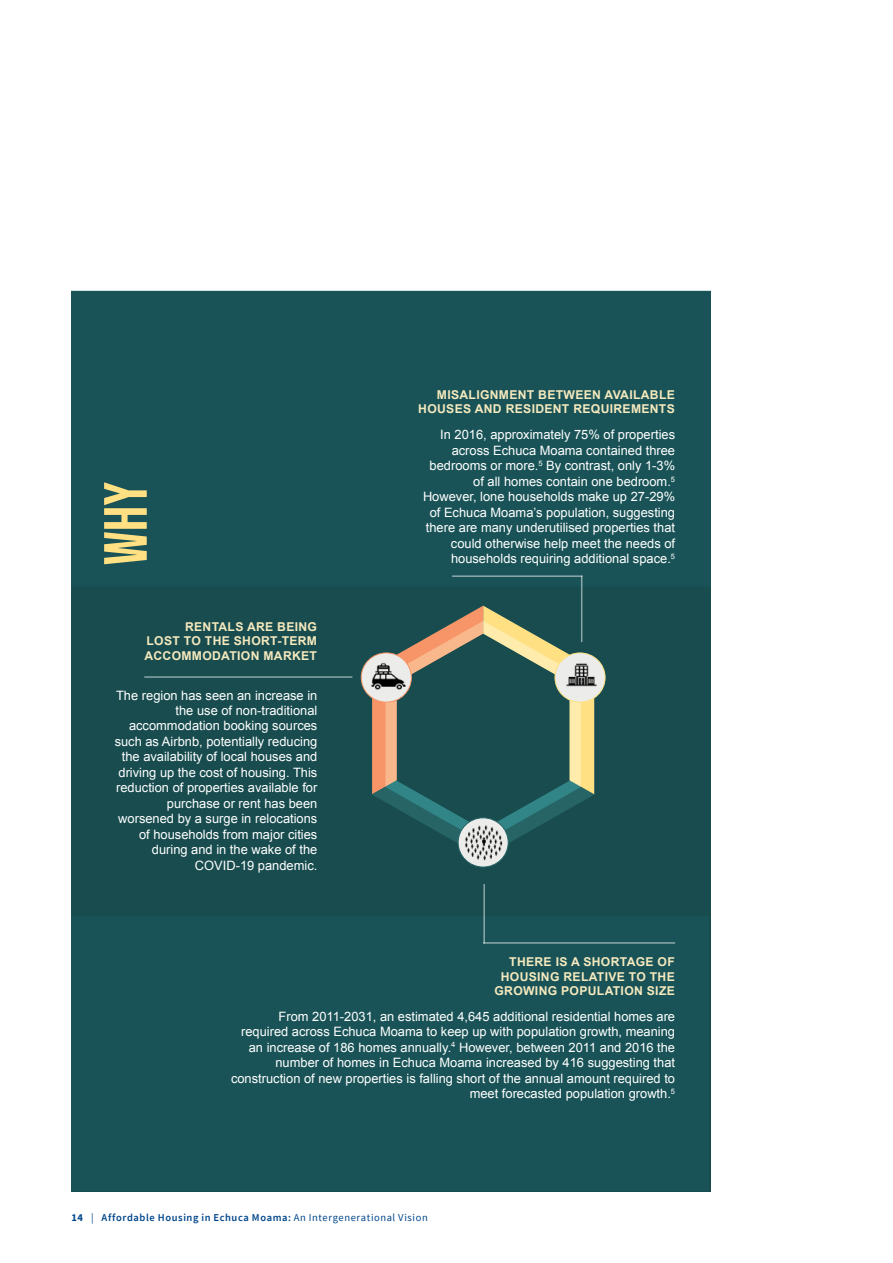
<style>
.page{position:relative;width:893px;height:1263px;background:#fff}
.page>*{position:absolute;margin:0;border:0;box-sizing:border-box;transform-origin:0 0}
.t1{font:60.9px "Bebas Neue";color:#ffe183}
.t2{font:12.9px/15.5px "Arial";color:#fff;text-align:right}
.t3{font:700 12.15px/14.5px "Arial";letter-spacing:.025em;color:#f5e9be;text-align:right}
.t4{font:600 10.5px "Source Sans Pro";letter-spacing:.055em;color:#00468b}
.s1{font-weight:700}
.s2{font-weight:400}
</style>
<div class="page">
<div style="left:71px;top:291px;width:640px;height:900px;background:#195357"></div>
<svg style="left:372px;top:606px;width:222px;height:243px"></svg>
<div style="left:458px;top:818px;width:50px;height:49px;background:#ececeb;border-radius:50%"></div>
<div style="left:458px;top:817px;width:51px;height:50px;border:1px solid #266465;border-radius:50%"></div>
<div style="left:361px;top:653px;width:50px;height:49px;background:#ececeb;border-radius:50%"></div>
<div style="left:361px;top:652px;width:51px;height:51px;border:1px solid #f79568;border-radius:50%"></div>
<div style="left:555px;top:653px;width:50px;height:49px;background:#ececeb;border-radius:50%"></div>
<div style="left:555px;top:652px;width:50px;height:51px;border:1px solid #fee284;border-radius:50%"></div>
<img style="left:559px;top:655px;width:45px;height:34px">
<img style="left:459px;top:825px;width:49px;height:37px">
<img style="left:372px;top:659px;width:39px;height:34px">
<hr style="left:452px;top:575px;width:130px;height:2px;background:#fff">
<hr style="left:581px;top:575px;width:1px;height:67px;background:#fff">
<hr style="left:483px;top:942px;width:192px;height:2px;background:#fff">
<hr style="left:483px;top:884px;width:2px;height:59px;background:#fff">
<hr style="left:144px;top:676px;width:208px;height:2px;background:#fff">
<p class="t1" style="left:91px;top:565px;width:85px;rotate:-90deg">Why</p>
<p class="t3" style="left:144px;top:620px;width:174px;text-align:justify;text-indent:41px">RENTALS ARE BEING LOST TO THE SHORT-TERM ACCOMMODATION MARKET</p>
<p class="t2" style="left:115px;top:687px;width:204px">The region has seen an increase in the use of non-traditional accommodation booking sources such as Airbnb, potentially reducing the availability of local houses and driving up the cost of housing. This reduction of properties available for purchase or rent has been worsened by a surge in relocations of households from major cities during and in the wake of the<br>COVID-19 pandemic.</p>
<p class="t3" style="left:418px;top:388px;width:258px">MISALIGNMENT BETWEEN AVAILABLE<br>HOUSES AND RESIDENT REQUIREMENTS</p>
<p class="t2" style="left:423px;top:427px;width:254px">In 2016, approximately 75% of properties across Echuca Moama contained three bedrooms or more.<sup>5</sup> By contrast, only 1-3% of all homes contain one bedroom.<sup>5<br></sup>However, lone households make up 27-29% of Echuca Moama’s population, suggesting there are many underutilised properties that could otherwise help meet the needs of households requiring additional space.<sup>5</sup></p>
<p class="t3" style="left:494px;top:955px;width:182px">THERE IS A SHORTAGE OF<br>HOUSING RELATIVE TO THE<br>GROWING POPULATION SIZE</p>
<p class="t2" style="left:231px;top:1008px;width:446px">From 2011-2031, an estimated 4,645 additional residential homes are required across Echuca Moama to keep up with population growth, meaning an increase of 186 homes annually.<sup>4</sup> However, between 2011 and 2016 the number of homes in Echuca Moama increased by 416 suggesting that construction of new properties is falling short of the annual amount required to meet forecasted population growth.<sup>5</sup></p>
<p class="t4" style="left:71px;top:1210px;width:358px"><span class="s1">14</span> <span class="s2">|</span> Affordable Housing in Echuca Moama: <span class="s2">An Intergenerational Vision</span></p>
</div>
